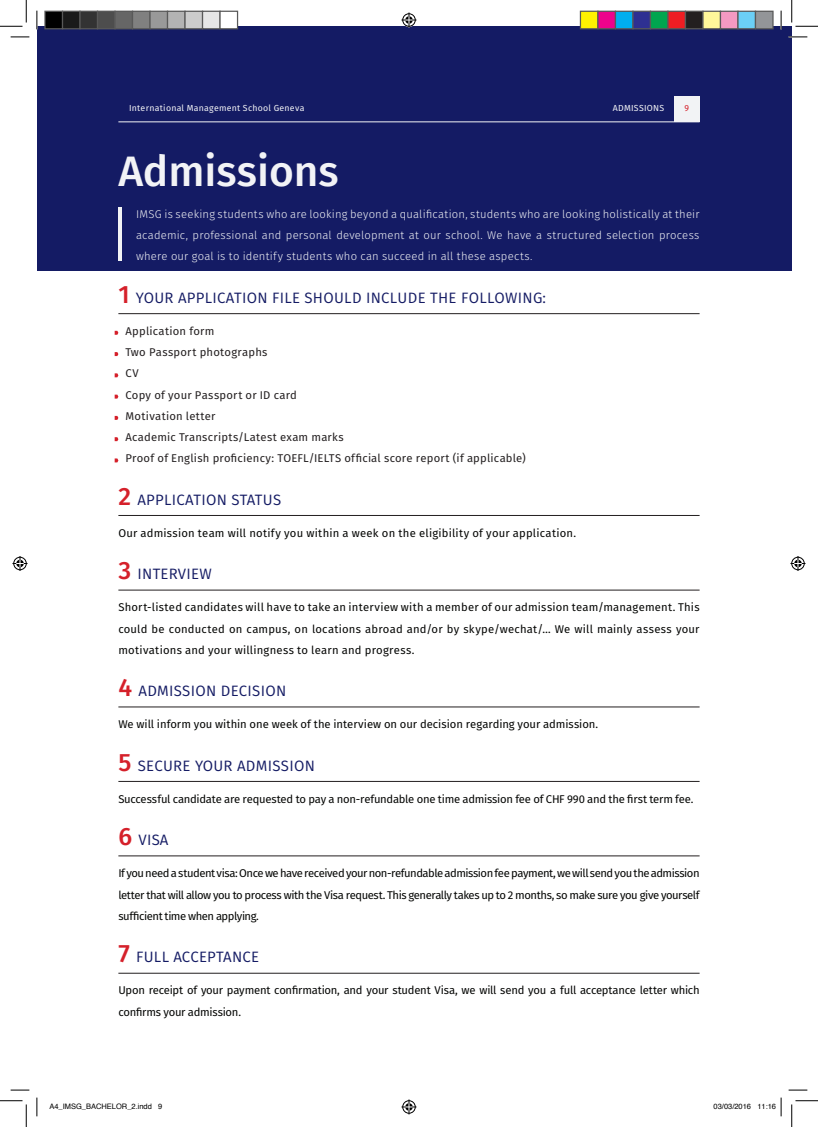
<style>
.page{position:relative;width:818px;height:1127px;background:#fff}
.page>*{position:absolute;margin:0;border:0;box-sizing:border-box;transform-origin:0 0}
.t1{font:500 42.5px "Fira Sans";color:#f2f3f6}
.t2{font:15px "Fira Sans";letter-spacing:.02em;color:#141b64}
.t3{font:11.25px/21.2px "Fira Sans";letter-spacing:-.02em;color:#040503;text-align:justify}
.t4{font:300 11.25px/21.2px "Fira Sans";letter-spacing:.02em;color:#f2f3f6;text-align:justify}
.t5{font:11.25px/21.2px "Fira Sans";letter-spacing:.015em;color:#231f20}
.t6{font:8.75px "Fira Sans";letter-spacing:.025em;color:#f2f3f5}
.t7{font:8.75px "Fira Sans";color:#d5202a}
.t8{font:7.5px "Helvetica";color:#000}
.s1{font-weight:500;font-size:25px;color:#d5202a}
</style>
<div class="page">
<div style="left:37px;top:26px;width:755px;height:245px;background:#141b64"></div>
<hr style="left:118px;top:207px;width:4px;height:53px;background:#f2f3f5">
<svg style="left:115px;top:373px;width:3px;height:4px"></svg>
<svg style="left:115px;top:416px;width:3px;height:4px"></svg>
<svg style="left:115px;top:394px;width:3px;height:4px"></svg>
<svg style="left:115px;top:437px;width:3px;height:4px"></svg>
<svg style="left:115px;top:331px;width:3px;height:4px"></svg>
<svg style="left:115px;top:352px;width:3px;height:4px"></svg>
<svg style="left:115px;top:458px;width:3px;height:4px"></svg>
<hr style="left:118px;top:313px;width:581px;height:1px;background:#231f20">
<hr style="left:118px;top:515px;width:581px;height:1px;background:#231f20">
<hr style="left:118px;top:589px;width:581px;height:1px;background:#231f20">
<hr style="left:118px;top:706px;width:581px;height:1px;background:#231f20">
<hr style="left:118px;top:781px;width:581px;height:1px;background:#231f20">
<hr style="left:118px;top:855px;width:581px;height:1px;background:#231f20">
<hr style="left:118px;top:972px;width:581px;height:1px;background:#231f20">
<div style="left:674px;top:96px;width:26px;height:26px;background:#f2f3f5"></div>
<hr style="left:118px;top:122px;width:581px;height:1px;background:#f2f3f5">
<svg style="left:11px;top:36px;width:18px;height:2px"></svg>
<svg style="left:788px;top:36px;width:19px;height:2px"></svg>
<svg style="left:11px;top:1089px;width:18px;height:1px"></svg>
<svg style="left:788px;top:1089px;width:19px;height:1px"></svg>
<svg style="left:36px;top:11px;width:2px;height:18px"></svg>
<svg style="left:36px;top:1097px;width:2px;height:18px"></svg>
<svg style="left:780px;top:11px;width:2px;height:18px"></svg>
<svg style="left:0;top:0;width:27px;height:27px"></svg>
<svg style="left:0;top:1100px;width:27px;height:26px"></svg>
<svg style="left:791px;top:0;width:27px;height:27px"></svg>
<svg style="left:791px;top:1100px;width:27px;height:26px"></svg>
<svg style="left:401px;top:13px;width:15px;height:15px"></svg>
<svg style="left:401px;top:1099px;width:15px;height:15px"></svg>
<svg style="left:13px;top:556px;width:15px;height:15px"></svg>
<svg style="left:790px;top:556px;width:15px;height:15px"></svg>
<div style="left:45px;top:11px;width:18px;height:18px;background:#000"></div>
<div style="left:44px;top:11px;width:19px;height:18px;border:1px solid #595959"></div>
<div style="left:63px;top:11px;width:17px;height:18px;background:#1a1a1a"></div>
<div style="left:62px;top:11px;width:19px;height:18px;border:1px solid #595959"></div>
<div style="left:80px;top:11px;width:18px;height:18px;background:#333"></div>
<div style="left:79px;top:11px;width:19px;height:18px;border:1px solid #595959"></div>
<div style="left:98px;top:11px;width:17px;height:18px;background:#4d4d4d"></div>
<div style="left:97px;top:11px;width:19px;height:18px;border:1px solid #595959"></div>
<div style="left:115px;top:11px;width:18px;height:18px;background:#666"></div>
<div style="left:114px;top:11px;width:19px;height:18px;border:1px solid #595959"></div>
<div style="left:133px;top:11px;width:17px;height:18px;background:#808080"></div>
<div style="left:132px;top:11px;width:19px;height:18px;border:1px solid #595959"></div>
<div style="left:150px;top:11px;width:18px;height:18px;background:#999"></div>
<div style="left:149px;top:11px;width:19px;height:18px;border:1px solid #595959"></div>
<div style="left:168px;top:11px;width:17px;height:18px;background:#b3b3b3"></div>
<div style="left:167px;top:11px;width:19px;height:18px;border:1px solid #595959"></div>
<div style="left:185px;top:11px;width:18px;height:18px;background:#ccc"></div>
<div style="left:184px;top:11px;width:19px;height:18px;border:1px solid #595959"></div>
<div style="left:203px;top:11px;width:17px;height:18px;background:#e6e6e6"></div>
<div style="left:202px;top:11px;width:19px;height:18px;border:1px solid #595959"></div>
<div style="left:220px;top:11px;width:18px;height:18px;background:#fff"></div>
<div style="left:219px;top:11px;width:19px;height:18px;border:1px solid #595959"></div>
<div style="left:580px;top:11px;width:18px;height:18px;background:#fff101"></div>
<div style="left:580px;top:11px;width:18px;height:18px;border:1px solid #595959"></div>
<div style="left:598px;top:11px;width:17px;height:18px;background:#ed028c"></div>
<div style="left:597px;top:11px;width:19px;height:18px;border:1px solid #595959"></div>
<div style="left:615px;top:11px;width:18px;height:18px;background:#00aeef"></div>
<div style="left:615px;top:11px;width:18px;height:18px;border:1px solid #595959"></div>
<div style="left:633px;top:11px;width:17px;height:18px;background:#2e3092"></div>
<div style="left:632px;top:11px;width:19px;height:18px;border:1px solid #595959"></div>
<div style="left:650px;top:11px;width:18px;height:18px;background:#00a54f"></div>
<div style="left:650px;top:11px;width:18px;height:18px;border:1px solid #595959"></div>
<div style="left:668px;top:11px;width:17px;height:18px;background:#ee1d23"></div>
<div style="left:667px;top:11px;width:19px;height:18px;border:1px solid #595959"></div>
<div style="left:685px;top:11px;width:18px;height:18px;background:#231f20"></div>
<div style="left:685px;top:11px;width:18px;height:18px;border:1px solid #595959"></div>
<div style="left:703px;top:11px;width:17px;height:18px;background:#fff79a"></div>
<div style="left:702px;top:11px;width:19px;height:18px;border:1px solid #595959"></div>
<div style="left:720px;top:11px;width:18px;height:18px;background:#f499c2"></div>
<div style="left:720px;top:11px;width:18px;height:18px;border:1px solid #595959"></div>
<div style="left:738px;top:11px;width:17px;height:18px;background:#6bcff6"></div>
<div style="left:737px;top:11px;width:19px;height:18px;border:1px solid #595959"></div>
<div style="left:755px;top:11px;width:18px;height:18px;background:#939598"></div>
<div style="left:755px;top:11px;width:18px;height:18px;border:1px solid #595959"></div>
<svg style="left:780px;top:1097px;width:2px;height:18px"></svg>
<p class="t6" style="left:129px;top:102px;width:177px">International Management School Geneva</p>
<p class="t6" style="left:613px;top:102px;width:53px">ADMISSIONS</p>
<p class="t7" style="left:684px;top:102px;width:6px">9</p>
<h1 class="t1" style="left:118px;top:137px;width:222px">Admissions</h1>
<p class="t4" style="left:136px;top:203px;width:565px">IMSG is seeking students who are looking beyond a qualification, students who are looking holistically at their academic, professional and personal development at our school. We have a structured selection process where our goal is to identify students who can succeed in all these aspects.</p>
<h2 class="t2" style="left:118px;top:286px;width:429px"><span class="s1">1</span> YOUR APPLICATION FILE SHOULD INCLUDE THE FOLLOWING:</h2>
<p class="t5" style="left:125px;top:320px;width:402px">Application form<br>Two Passport photographs<br>CV<br>Copy of your Passport or ID card<br>Motivation letter<br>Academic Transcripts/Latest exam marks<br>Proof of English proficiency: TOEFL/IELTS official score report (if applicable)</p>
<h2 class="t2" style="left:118px;top:488px;width:164px"><span class="s1">2</span> APPLICATION STATUS</h2>
<p class="t3" style="left:118px;top:522px;width:459px">Our admission team will notify you within a week on the eligibility of your application.</p>
<h2 class="t2" style="left:118px;top:563px;width:95px"><span class="s1">3</span> INTERVIEW</h2>
<p class="t3" style="left:118px;top:596px;width:583px">Short-listed candidates will have to take an interview with a member of our admission team/management. This could be conducted on campus, on locations abroad and/or by skype/wechat/… We will mainly assess your motivations and your willingness to learn and progress.</p>
<h2 class="t2" style="left:118px;top:680px;width:169px"><span class="s1">4</span> ADMISSION DECISION</h2>
<p class="t3" style="left:118px;top:713px;width:481px">We will inform you within one week of the interview on our decision regarding your admission.</p>
<h2 class="t2" style="left:118px;top:754px;width:198px"><span class="s1">5</span> SECURE YOUR ADMISSION</h2>
<p class="t3" style="left:118px;top:787px;width:577px">Successful candidate are requested to pay a non-refundable one time admission fee of CHF 990 and the first term fee.</p>
<h2 class="t2" style="left:118px;top:828px;width:52px"><span class="s1">6</span> VISA</h2>
<p class="t3" style="left:118px;top:862px;width:583px">If you need a student visa: Once we have received your non-refundable admission fee payment, we will send you the admission letter that will allow you to process with the Visa request. This generally takes up to 2 months, so make sure you give yourself sufficient time when applying.</p>
<h2 class="t2" style="left:118px;top:945px;width:142px"><span class="s1">7</span> FULL ACCEPTANCE</h2>
<p class="t3" style="left:118px;top:979px;width:583px">Upon receipt of your payment confirmation, and your student Visa, we will send you a full acceptance letter which confirms your admission.</p>
<p class="t8" style="left:49px;top:1100px;width:114px">A4_IMSG_BACHELOR_2.indd 9</p>
<p class="t8" style="left:713px;top:1100px;width:64px">03/03/2016 11:16</p>
</div>
